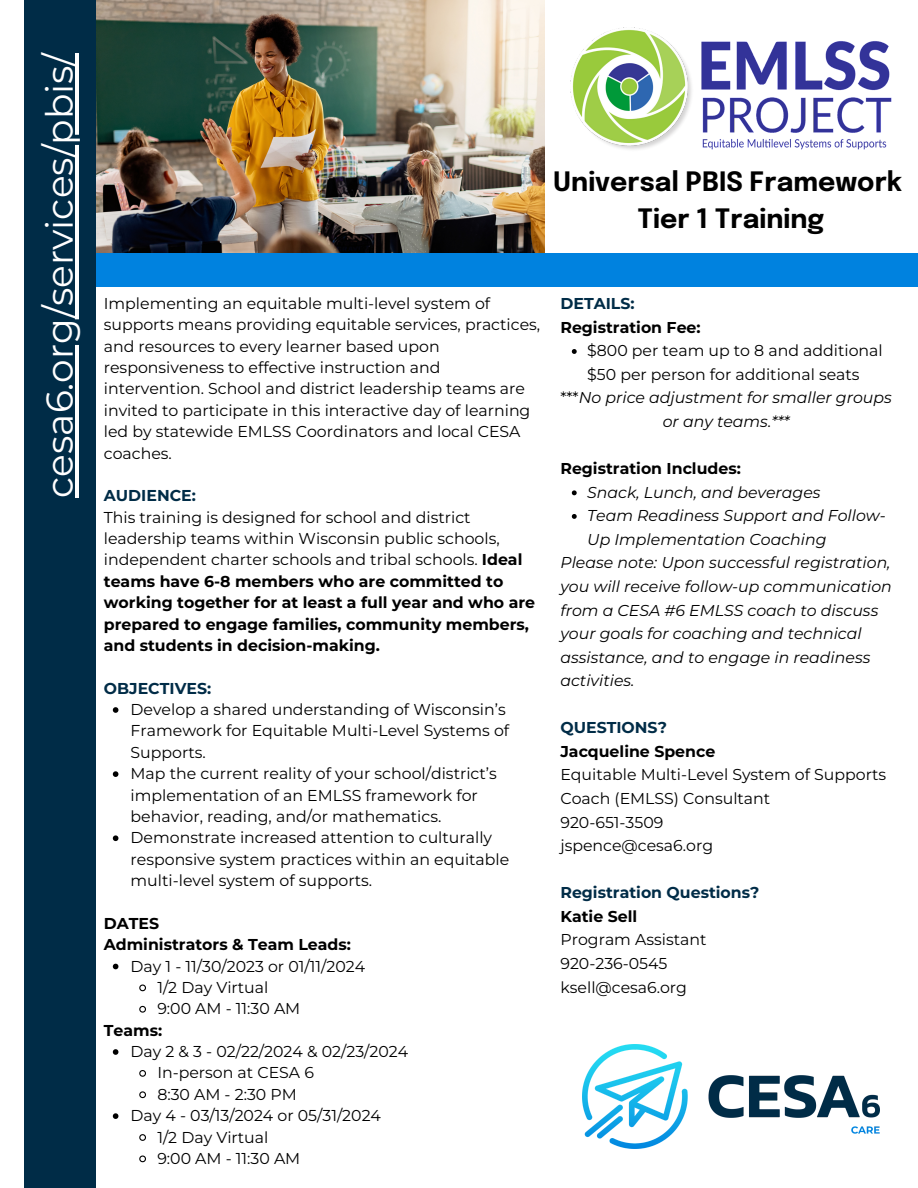
<style>
.page{position:relative;width:918px;height:1188px;background:#fff}
.page>*{position:absolute;margin:0;border:0;box-sizing:border-box;transform-origin:0 0}
.t1{font:37.5px "Montserrat";color:#fff}
.t2{font:700 26.55px "Epilogue";color:#000}
.t3{font:15.75px/21.3px "Montserrat";color:#000}
.t4{font:700 15.75px/21.3px "Montserrat";color:#000}
.t5{font:italic 15.75px/23.5px "Montserrat";color:#000}
.t6{font:700 15.75px "Montserrat";color:#002c47}
.s1{font-weight:400}
.s2{font-style:normal}
</style>
<div class="page">
<img style="left:96px;top:0;width:448px;height:253px">
<div style="left:25px;top:0;width:71px;height:1188px;background:#002c47"></div>
<div style="left:96px;top:253px;width:822px;height:34px;background:#0082df"></div>
<img style="left:570px;top:28px;width:322px;height:122px">
<svg style="left:113px;top:707px;width:5px;height:6px"></svg>
<svg style="left:113px;top:771px;width:5px;height:6px"></svg>
<svg style="left:113px;top:835px;width:5px;height:6px"></svg>
<svg style="left:113px;top:964px;width:5px;height:5px"></svg>
<svg style="left:139px;top:984px;width:7px;height:8px"></svg>
<svg style="left:139px;top:1005px;width:7px;height:8px"></svg>
<svg style="left:113px;top:1049px;width:5px;height:6px"></svg>
<svg style="left:139px;top:1070px;width:7px;height:7px"></svg>
<svg style="left:139px;top:1091px;width:7px;height:8px"></svg>
<svg style="left:113px;top:1113px;width:5px;height:6px"></svg>
<svg style="left:139px;top:1134px;width:7px;height:7px"></svg>
<svg style="left:139px;top:1155px;width:7px;height:8px"></svg>
<svg style="left:572px;top:349px;width:5px;height:5px"></svg>
<svg style="left:572px;top:490px;width:5px;height:5px"></svg>
<svg style="left:572px;top:514px;width:5px;height:5px"></svg>
<img style="left:582px;top:1044px;width:297px;height:105px">
<hr style="left:75px;top:53px;width:3px;height:445px;background:#fff">
<p class="t1" style="left:36px;top:498px;width:448px;rotate:-90deg">cesa6.org/services/pbis/</p>
<p class="t2" style="left:553px;top:170px;width:350px">Universal PBIS Framework</p>
<p class="t2" style="left:638px;top:207px;width:188px">Tier 1 Training</p>
<p class="t3" style="left:104px;top:293px;width:438px">Implementing an equitable multi-level system of supports means providing equitable services, practices, and resources to every learner based upon responsiveness to effective instruction and intervention. School and district leadership teams are invited to participate in this interactive day of learning led by statewide EMLSS Coordinators and local CESA coaches.</p>
<p class="t6" style="left:104px;top:486px;width:94px">AUDIENCE:</p>
<p class="t4" style="left:104px;top:506px;width:433px"><span class="s1">This training is designed for school and district leadership teams within Wisconsin public schools, independent charter schools and tribal schools.</span> Ideal teams have 6-8 members who are committed to working together for at least a full year and who are prepared to engage families, community members, and students in decision-making.</p>
<p class="t6" style="left:104px;top:678px;width:109px">OBJECTIVES:</p>
<p class="t3" style="left:131px;top:699px;width:380px">Develop a shared understanding of Wisconsin’s<br>Framework for Equitable Multi-Level Systems of<br>Supports.</p>
<p class="t3" style="left:131px;top:763px;width:368px">Map the current reality of your school/district’s implementation of an EMLSS framework for behavior, reading, and/or mathematics.</p>
<p class="t3" style="left:131px;top:827px;width:380px">Demonstrate increased attention to culturally responsive system practices within an equitable multi-level system of supports.</p>
<p class="t4" style="left:104px;top:913px;width:57px">DATES</p>
<p class="t4" style="left:104px;top:934px;width:249px">Administrators &amp; Team Leads:</p>
<p class="t3" style="left:131px;top:955px;width:236px">Day 1 - 11/30/2023 or 01/11/2024</p>
<p class="t3" style="left:157px;top:977px;width:113px">1/2 Day Virtual</p>
<p class="t3" style="left:157px;top:998px;width:144px">9:00 AM - 11:30 AM</p>
<p class="t3" style="left:131px;top:1041px;width:279px">Day 2 &amp; 3 - 02/22/2024 &amp; 02/23/2024</p>
<p class="t3" style="left:157px;top:1062px;width:158px">In-person at CESA 6</p>
<p class="t3" style="left:157px;top:1084px;width:141px">8:30 AM - 2:30 PM</p>
<p class="t3" style="left:131px;top:1105px;width:252px">Day 4 - 03/13/2024 or 05/31/2024</p>
<p class="t3" style="left:157px;top:1126px;width:113px">1/2 Day Virtual</p>
<p class="t3" style="left:157px;top:1148px;width:144px">9:00 AM - 11:30 AM</p>
<p class="t4" style="left:104px;top:1019px;width:60px">Teams:</p>
<p class="t6" style="left:560px;top:294px;width:76px">DETAILS:</p>
<p class="t4" style="left:560px;top:317px;width:142px">Registration Fee:</p>
<p class="t3" style="left:587px;top:339px;width:297px;line-height:23.5px">$800 per team up to 8 and additional $50 per person for additional seats</p>
<p class="t5" style="left:560px;top:386px;width:333px;text-align:center"><span class="s2">***</span>No price adjustment for smaller groups or any teams.***</p>
<p class="t4" style="left:560px;top:458px;width:182px">Registration Includes:</p>
<p class="t5" style="left:587px;top:480px;width:235px">Snack, Lunch, and beverages</p>
<p class="t5" style="left:587px;top:504px;width:300px">Team Readiness Support and Follow-<br>Up Implementation Coaching</p>
<p class="t5" style="left:560px;top:551px;width:333px">Please note: Upon successful registration, you will receive follow-up communication from a CESA #6 EMLSS coach to discuss your goals for coaching and technical assistance, and to engage in readiness activities.</p>
<p class="t6" style="left:560px;top:718px;width:108px">QUESTIONS?</p>
<p class="t4" style="left:560px;top:741px;width:156px">Jacqueline Spence</p>
<p class="t3" style="left:560px;top:763px;width:327px;line-height:23.5px">Equitable Multi-Level System of Supports<br>Coach (EMLSS) Consultant</p>
<p class="t3" style="left:560px;top:811px;width:104px">920-651-3509</p>
<p class="t3" style="left:560px;top:835px;width:154px">jspence@cesa6.org</p>
<p class="t6" style="left:560px;top:883px;width:201px">Registration Questions?</p>
<p class="t4" style="left:560px;top:906px;width:78px">Katie Sell</p>
<p class="t3" style="left:560px;top:929px;width:147px">Program Assistant</p>
<p class="t3" style="left:560px;top:953px;width:109px">920-236-0545</p>
<p class="t3" style="left:560px;top:976px;width:128px">ksell@cesa6.org</p>
</div>
